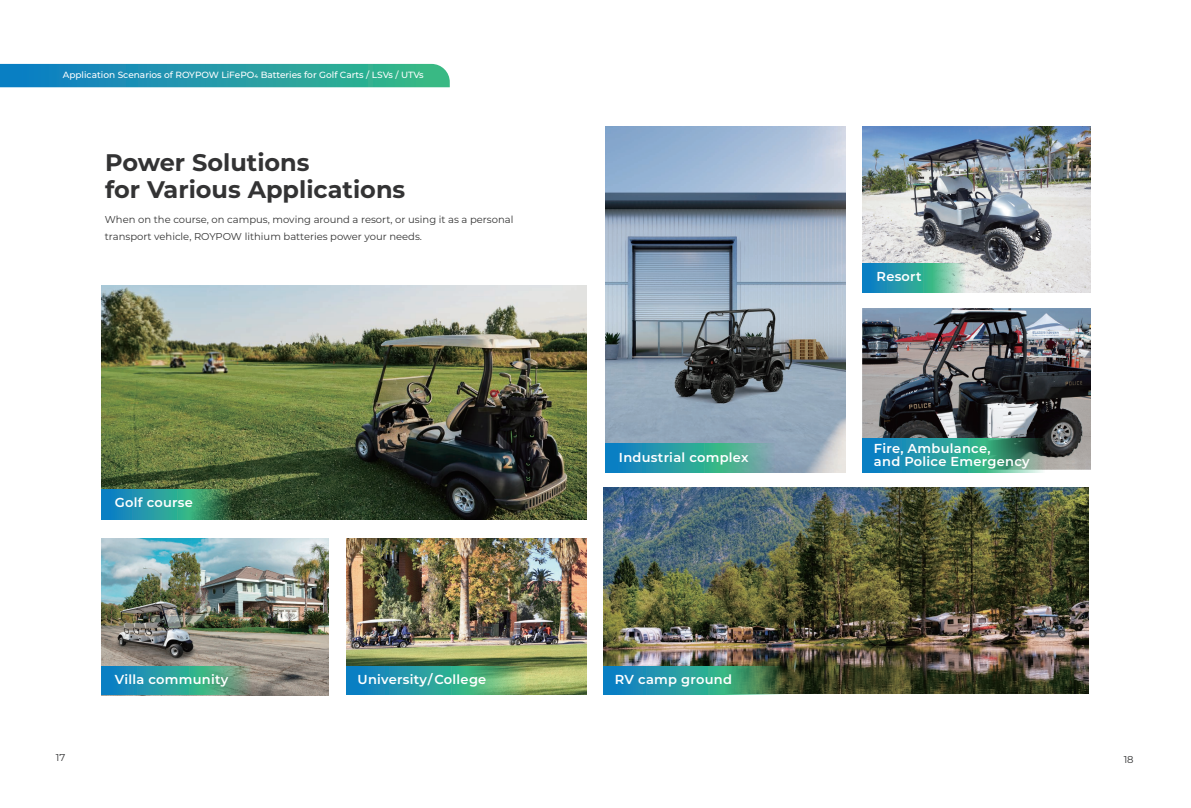
<style>
.page{position:relative;width:1191px;height:808px;background:#fff}
.page>*{position:absolute;margin:0;border:0;box-sizing:border-box;transform-origin:0 0}
.t1{font:700 24px/27px "Montserrat";color:#333334}
.t2{font:600 13px/13px "Montserrat";letter-spacing:.02em;color:#fff}
.t3{font:10px/17px "Montserrat";color:#343434}
.t4{font:10px "Montserrat";color:#333334}
.t5{font:500 9px "Montserrat";color:#fff}
</style>
<div class="page">
<img style="left:605px;top:126px;width:241px;height:346px">
<img style="left:346px;top:538px;width:241px;height:156px">
<img style="left:862px;top:126px;width:228px;height:166px">
<img style="left:101px;top:286px;width:486px;height:234px">
<img style="left:603px;top:487px;width:485px;height:207px">
<svg style="left:101px;top:489px;width:131px;height:31px;background:#29928f"></svg>
<img style="left:101px;top:538px;width:227px;height:157px">
<svg style="left:101px;top:666px;width:150px;height:28px;background:#379b9c"></svg>
<svg style="left:346px;top:666px;width:180px;height:28px;background:#3aa198"></svg>
<svg style="left:862px;top:263px;width:103px;height:29px;background:#43a9ac"></svg>
<img style="left:862px;top:309px;width:228px;height:161px">
<svg style="left:862px;top:438px;width:182px;height:34px;background:#2d9396"></svg>
<svg style="left:603px;top:666px;width:180px;height:28px;background:#2b918e"></svg>
<svg style="left:605px;top:444px;width:169px;height:28px;background:#359fa5"></svg>
<svg style="left:0;top:64px;width:450px;height:23px;background:#259ca7"></svg>
<p class="t5" style="left:63px;top:68px;width:362px">Application Scenarios of ROYPOW LiFePO4 Batteries for Golf Carts / LSVs / UTVs</p>
<h1 class="t1" style="left:105px;top:148px;width:302px">Power Solutions<br>for Various Applications</h1>
<p class="t3" style="left:105px;top:211px;width:410px">When on the course, on campus, moving around a resort, or using it as a personal transport vehicle, ROYPOW lithium batteries power your needs.</p>
<h2 class="t2" style="left:115px;top:496px;width:80px">Golf course</h2>
<h2 class="t2" style="left:115px;top:673px;width:115px">Villa community</h2>
<h2 class="t2" style="left:357px;top:673px;width:130px">University/College</h2>
<h2 class="t2" style="left:619px;top:450px;width:131px">Industrial complex</h2>
<h2 class="t2" style="left:615px;top:673px;width:119px">RV camp ground</h2>
<h2 class="t2" style="left:876px;top:269px;width:47px">Resort</h2>
<h2 class="t2" style="left:874px;top:441px;width:157px">Fire, Ambulance,<br>and Police Emergency</h2>
<p class="t4" style="left:56px;top:750px;width:11px">17</p>
<p class="t4" style="left:1123px;top:753px;width:11px">18</p>
</div>
